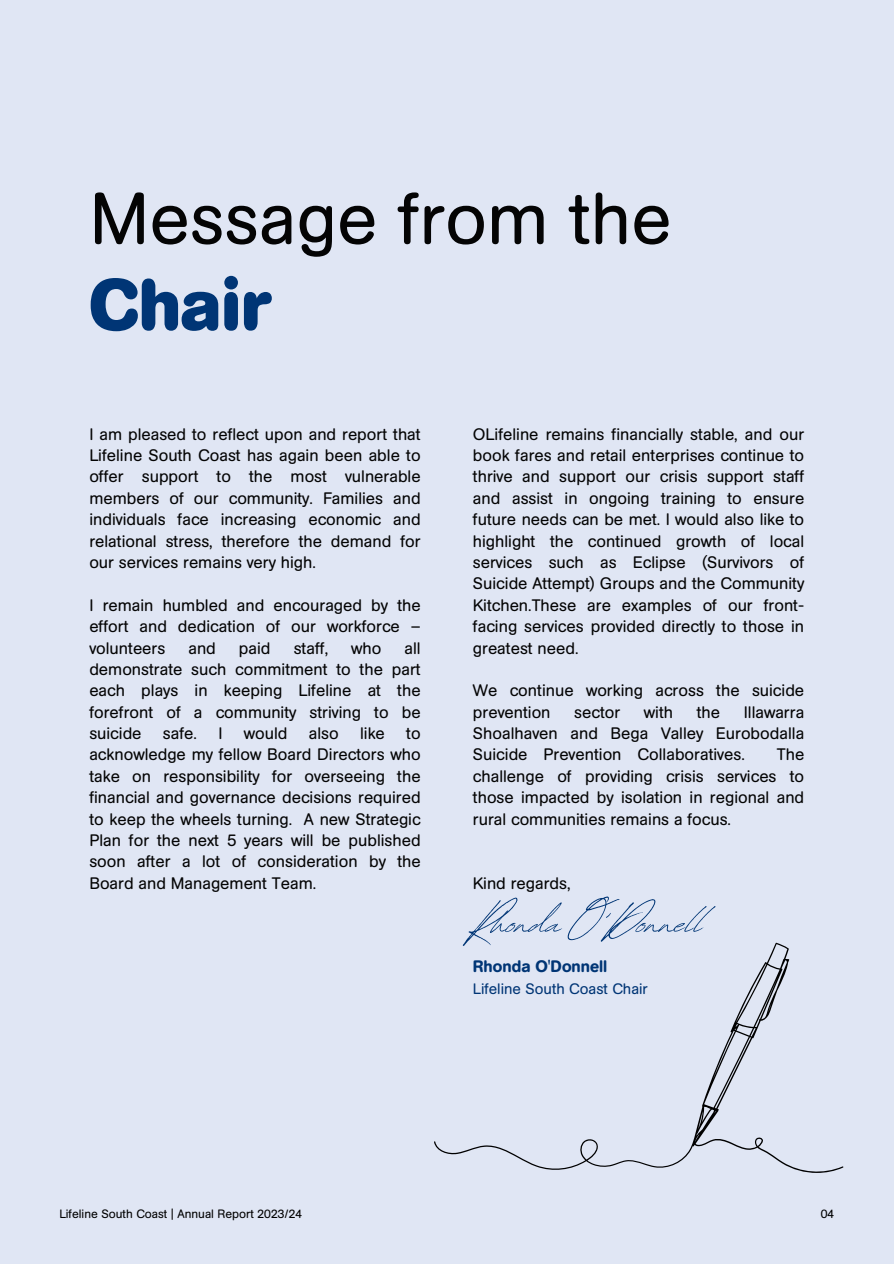
<style>
.page{position:relative;width:894px;height:1264px;background:#fff}
.page>*{position:absolute;margin:0;border:0;box-sizing:border-box;transform-origin:0 0}
.t1{font:72px "AG Book Rounded BQ";color:#040404}
.t2{font:700 72px "AG Book Rounded BQ";color:#003575}
.t3{font:51px "Revive 80 Signature";color:#003575}
.t4{font:16.5px/21.3px "AG Book Rounded BQ";color:#040404;text-align:justify}
.t5{font:500 16.5px "AG Book Rounded BQ";color:#003575}
.t6{font:15px "AG Book Rounded BQ";color:#003575}
.t7{font:12px "AG Book Rounded BQ";color:#000}
</style>
<div class="page">
<div style="left:0;top:0;width:893px;height:1263px;background:#e0e6f4"></div>
<svg style="left:434px;top:942px;width:409px;height:231px"></svg>
<h2 class="t1" style="left:89px;top:178px;width:583px">Message from the</h2>
<h1 class="t2" style="left:89px;top:263px;width:183px">Chair</h1>
<h5 class="t4" style="left:89px;top:423px;width:333px">I am pleased to reflect upon and report that Lifeline South Coast has again been able to offer support to the most vulnerable members of our community. Families and individuals face increasing economic and relational stress, therefore the demand for our services remains very high.</h5>
<h5 class="t4" style="left:89px;top:594px;width:333px">I remain humbled and encouraged by the effort and dedication of our workforce – volunteers</h5>
<h5 class="t4" style="left:188px;top:637px;width:29px">and</h5>
<h5 class="t4" style="left:239px;top:637px;width:33px">paid</h5>
<h5 class="t4" style="left:293px;top:637px;width:36px">staff,</h5>
<h5 class="t4" style="left:351px;top:637px;width:32px">who</h5>
<h5 class="t4" style="left:89px;top:637px;width:333px;text-indent:315px">all demonstrate such commitment to the part each plays in keeping Lifeline at the forefront of a community striving to be suicide</h5>
<h5 class="t4" style="left:163px;top:722px;width:35px">safe.</h5>
<h5 class="t4" style="left:218px;top:722px;width:6px">I</h5>
<h5 class="t4" style="left:244px;top:722px;width:45px">would</h5>
<h5 class="t4" style="left:309px;top:722px;width:31px">also</h5>
<h5 class="t4" style="left:360px;top:722px;width:26px">like</h5>
<h5 class="t4" style="left:89px;top:722px;width:333px;text-indent:317px">to acknowledge my fellow Board Directors who take on responsibility for overseeing the financial and governance decisions required to keep the wheels turning. A new Strategic Plan for the next 5 years will be published soon after a lot of consideration by the Board and Management Team.</h5>
<h5 class="t4" style="left:473px;top:423px;width:333px">OLifeline remains financially stable, and our book fares and retail enterprises continue to thrive and support our crisis support staff and assist in ongoing training to ensure future needs can be met. I would also like to highlight the continued growth of local services such as Eclipse (Survivors of Suicide Attempt) Groups and the Community Kitchen.These are examples of our front&shy;facing services provided directly to those in greatest need.</h5>
<h5 class="t4" style="left:473px;top:680px;width:333px">We continue working across the suicide prevention</h5>
<h5 class="t4" style="left:473px;top:701px;width:333px;text-indent:271px">Illawarra Shoalhaven and Bega Valley Eurobodalla Suicide Prevention Collaboratives.</h5>
<h5 class="t4" style="left:574px;top:701px;width:48px">sector</h5>
<h5 class="t4" style="left:643px;top:701px;width:31px">with</h5>
<h5 class="t4" style="left:696px;top:701px;width:25px">the</h5>
<h5 class="t4" style="left:473px;top:744px;width:333px;text-indent:304px">The challenge of providing crisis services to those impacted by isolation in regional and rural communities remains a focus.</h5>
<h5 class="t4" style="left:473px;top:872px;width:99px">Kind regards,</h5>
<h4 class="t3" style="left:473px;top:884px;width:222px">Rhonda O'Donnel</h4>
<h3 class="t5" style="left:473px;top:956px;width:136px">Rhonda O'Donnell</h3>
<p class="t6" style="left:473px;top:980px;width:176px">Lifeline South Coast Chair</p>
<h5 class="t7" style="left:59px;top:1207px;width:244px">Lifeline South Coast | Annual Report 2023/24</h5>
<p class="t7" style="left:820px;top:1207px;width:15px">04</p>
</div>
